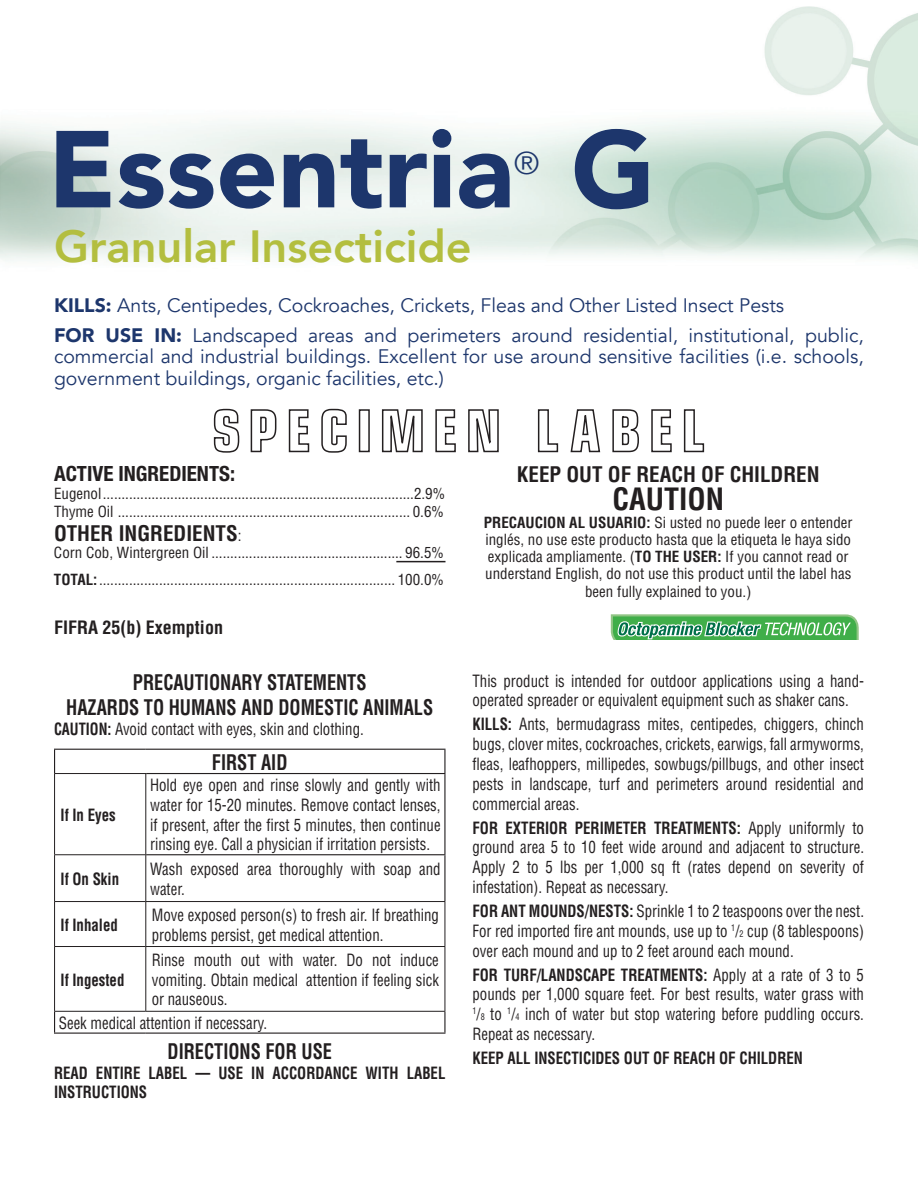
<style>
.page{position:relative;width:918px;height:1188px;background:#fff}
.page>*{position:absolute;margin:0;border:0;box-sizing:border-box;transform-origin:0 0}
.t1{font:900 108px "Avenir";color:#1d366c}
.t2{font:800 45px "Avenir";color:#b3be3f}
.t3{font:31.5px "Avenir";color:#1d366c}
.t4{font:700 condensed 30px "Helvetica";color:#231f20}
.t5{font:700 condensed 21px/25.2px "Helvetica";color:#231f20;text-align:center;scale:.87 1}
.t6{font:700 condensed 21px "Helvetica";color:#231f20}
.t7{font:700 condensed 21px "Helvetica Neue";color:#231f20}
.t8{font:19.5px/30px "Avenir";color:#1d366c}
.t9{font:700 condensed 18px "Helvetica";color:#231f20}
.t10{font:condensed 16.5px/19.8px "Helvetica";color:#231f20;text-align:justify;scale:.9 1}
.t11{font:700 condensed 16.5px/19.8px "Helvetica";color:#231f20;scale:.9 1}
.t12{font:condensed 15px/17.2px "Helvetica";color:#231f20}
.s1{font-weight:900}
.s2{font-weight:400;font-size:15px}
.s3{font-weight:700}
.s4{font-size:9px}
</style>
<div class="page">
<img style="left:0;top:6px;width:918px;height:255px">
<hr style="left:396px;top:561px;width:49px;height:1px;background:#231f20">
<svg style="left:213px;top:408px;width:27px;height:45px"></svg>
<svg style="left:250px;top:409px;width:27px;height:44px"></svg>
<svg style="left:288px;top:409px;width:22px;height:44px"></svg>
<svg style="left:321px;top:408px;width:26px;height:45px"></svg>
<div style="left:359px;top:409px;width:11px;height:43px;border:2px solid #231f20"></div>
<svg style="left:381px;top:409px;width:42px;height:44px"></svg>
<svg style="left:435px;top:409px;width:21px;height:44px"></svg>
<svg style="left:468px;top:409px;width:31px;height:44px"></svg>
<svg style="left:537px;top:409px;width:22px;height:44px"></svg>
<svg style="left:570px;top:409px;width:31px;height:44px"></svg>
<svg style="left:612px;top:409px;width:27px;height:44px"></svg>
<svg style="left:651px;top:409px;width:21px;height:44px"></svg>
<svg style="left:683px;top:409px;width:22px;height:44px"></svg>
<hr style="left:54px;top:749px;width:92px;height:1px;background:#231f20">
<svg style="left:54px;top:750px;width:1px;height:23px"></svg>
<hr style="left:146px;top:749px;width:300px;height:1px;background:#231f20">
<hr style="left:444px;top:750px;width:2px;height:23px;background:#231f20">
<hr style="left:146px;top:773px;width:300px;height:1px;background:#231f20">
<hr style="left:444px;top:774px;width:2px;height:80px;background:#231f20">
<hr style="left:146px;top:854px;width:300px;height:1px;background:#231f20">
<hr style="left:444px;top:855px;width:2px;height:46px;background:#231f20">
<svg style="left:54px;top:1012px;width:1px;height:21px"></svg>
<hr style="left:444px;top:1012px;width:2px;height:21px;background:#231f20">
<hr style="left:54px;top:1033px;width:92px;height:1px;background:#231f20">
<hr style="left:146px;top:1033px;width:300px;height:1px;background:#231f20">
<hr style="left:54px;top:773px;width:92px;height:1px;background:#231f20">
<hr style="left:54px;top:774px;width:1px;height:80px;background:#231f20">
<hr style="left:145px;top:774px;width:1px;height:80px;background:#231f20">
<hr style="left:54px;top:854px;width:92px;height:1px;background:#231f20">
<hr style="left:54px;top:855px;width:1px;height:46px;background:#231f20">
<hr style="left:145px;top:855px;width:1px;height:46px;background:#231f20">
<hr style="left:54px;top:901px;width:92px;height:1px;background:#231f20">
<hr style="left:54px;top:902px;width:1px;height:44px;background:#231f20">
<hr style="left:146px;top:901px;width:299px;height:1px;background:#231f20">
<hr style="left:145px;top:902px;width:1px;height:44px;background:#231f20">
<hr style="left:445px;top:902px;width:1px;height:44px;background:#231f20">
<hr style="left:54px;top:946px;width:92px;height:1px;background:#231f20">
<hr style="left:54px;top:947px;width:1px;height:64px;background:#231f20">
<hr style="left:146px;top:946px;width:299px;height:1px;background:#231f20">
<hr style="left:145px;top:947px;width:1px;height:64px;background:#231f20">
<hr style="left:445px;top:947px;width:1px;height:64px;background:#231f20">
<hr style="left:54px;top:1011px;width:92px;height:1px;background:#231f20">
<hr style="left:146px;top:1011px;width:299px;height:1px;background:#231f20">
<svg style="left:610px;top:614px;width:249px;height:25px;background:#6ab977"></svg>
<h1 class="t1" style="left:48px;top:77px;width:468px">Essentria</h1>
<h3 class="t3" style="left:514px;top:145px;width:27px">®</h3>
<h2 class="t2" style="left:54px;top:205px;width:419px">Granular Insecticide</h2>
<h1 class="t1" style="left:571px;top:77px;width:86px">G</h1>
<p class="t8" style="left:54px;top:291px;width:812px"><span class="s1">KILLS:</span> Ants, Centipedes, Cockroaches, Crickets, Fleas and Other Listed Insect Pests<br><span class="s1">FOR USE IN:</span> Landscaped areas and perimeters around residential, institutional, public,</p>
<p class="t8" style="left:54px;top:346px;width:811px;line-height:21.3px">commercial and industrial buildings. Excellent for use around sensitive facilities (i.e. schools, government buildings, organic facilities, etc.)</p>
<p class="t7" style="left:54px;top:461px;width:183px">ACTIVE INGREDIENTS:</p>
<p class="t12" style="left:54px;top:485px;width:393px;line-height:18px">Eugenol...................................................................................2.9%<br>Thyme Oil .............................................................................. 0.6%</p>
<p class="t6" style="left:54px;top:521px;width:189px">OTHER INGREDIENTS<span class="s2">:</span></p>
<p class="t12" style="left:54px;top:539px;width:391px;line-height:27px">Corn Cob, Wintergreen Oil ................................................... 96.5%<br><span class="s3">TOTAL:</span>............................................................................... 100.0%</p>
<p class="t9" style="left:54px;top:617px;width:171px">FIFRA 25(b) Exemption</p>
<p class="t5" style="left:66px;top:670px;width:423px">PRECAUTIONARY STATEMENTS<br>HAZARDS TO HUMANS AND DOMESTIC ANIMALS</p>
<p class="t10" style="left:54px;top:719px;width:346px"><span class="s3">CAUTION:</span> Avoid contact with eyes, skin and clothing.</p>
<p class="t5" style="left:212px;top:749px;width:88px">FIRST AID</p>
<p class="t11" style="left:61px;top:805px;width:63px">If In Eyes</p>
<p class="t10" style="left:150px;top:775px;width:324px">Hold eye open and rinse slowly and gently with water for 15-20 minutes. Remove contact lenses, if present, after the first 5 minutes, then continue rinsing eye. Call a physician if irritation persists.</p>
<p class="t11" style="left:61px;top:869px;width:67px">If On Skin</p>
<p class="t10" style="left:150px;top:859px;width:324px">Wash exposed area thoroughly with soap and water.</p>
<p class="t11" style="left:61px;top:915px;width:65px">If Inhaled</p>
<p class="t10" style="left:152px;top:905px;width:321px">Move exposed person(s) to fresh air. If breathing problems persist, get medical attention.</p>
<p class="t11" style="left:61px;top:969px;width:73px">If Ingested</p>
<p class="t10" style="left:152px;top:950px;width:321px">Rinse mouth out with water. Do not induce vomiting. Obtain medical attention if feeling sick or nauseous.</p>
<p class="t10" style="left:59px;top:1013px;width:233px">Seek medical attention if necessary.</p>
<p class="t5" style="left:168px;top:1038px;width:191px">DIRECTIONS FOR USE</p>
<p class="t11" style="left:54px;top:1063px;width:437px">READ ENTIRE LABEL — USE IN ACCORDANCE WITH LABEL<br>INSTRUCTIONS</p>
<p class="t6" style="left:517px;top:461px;width:304px">KEEP OUT OF REACH OF CHILDREN</p>
<h3 class="t4" style="left:612px;top:481px;width:113px">CAUTION</h3>
<p class="t12" style="left:484px;top:513px;width:370px;text-align:center"><span class="s3">PRECAUCION AL USUARIO:</span> Si usted no puede leer o entender inglés, no use este producto hasta que la etiqueta le haya sido explicada ampliamente. (<span class="s3">TO THE USER:</span> If you cannot read or understand English, do not use this product until the label has been fully explained to you.)</p>
<p class="t10" style="left:473px;top:671px;width:437px">This product is intended for outdoor applications using a hand&shy;operated spreader or equivalent equipment such as shaker cans.</p>
<p class="t10" style="left:473px;top:714px;width:437px"><span class="s3">KILLS:</span> Ants, bermudagrass mites, centipedes, chiggers, chinch bugs, clover mites, cockroaches, crickets, earwigs, fall armyworms, fleas, leafhoppers, millipedes, sowbugs/pillbugs, and other insect pests in landscape, turf and perimeters around residential and commercial areas.</p>
<p class="t10" style="left:473px;top:818px;width:437px"><span class="s3">FOR EXTERIOR PERIMETER TREATMENTS:</span> Apply uniformly to ground area 5 to 10 feet wide around and adjacent to structure.<br>Apply 2 to 5 lbs per 1,000 sq ft (rates depend on severity of infestation). Repeat as necessary.</p>
<p class="t10" style="left:472px;top:901px;width:437px"><span class="s3">FOR ANT MOUNDS/NESTS:</span> Sprinkle 1 to 2 teaspoons over the nest.<br>For red imported fire ant mounds, use up to <sup>1</sup>/<span class="s4">2</span> cup (8 tablespoons) over each mound and up to 2 feet around each mound.</p>
<p class="t10" style="left:472px;top:965px;width:437px"><span class="s3">FOR TURF/LANDSCAPE TREATMENTS:</span> Apply at a rate of 3 to 5 pounds per 1,000 square feet. For best results, water grass with <sup>1</sup>/<span class="s4">8</span> to <sup>1</sup>/<span class="s4">4</span> inch of water but stop watering before puddling occurs.<br>Repeat as necessary.</p>
<p class="t11" style="left:473px;top:1048px;width:369px">KEEP ALL INSECTICIDES OUT OF REACH OF CHILDREN</p>
</div>
